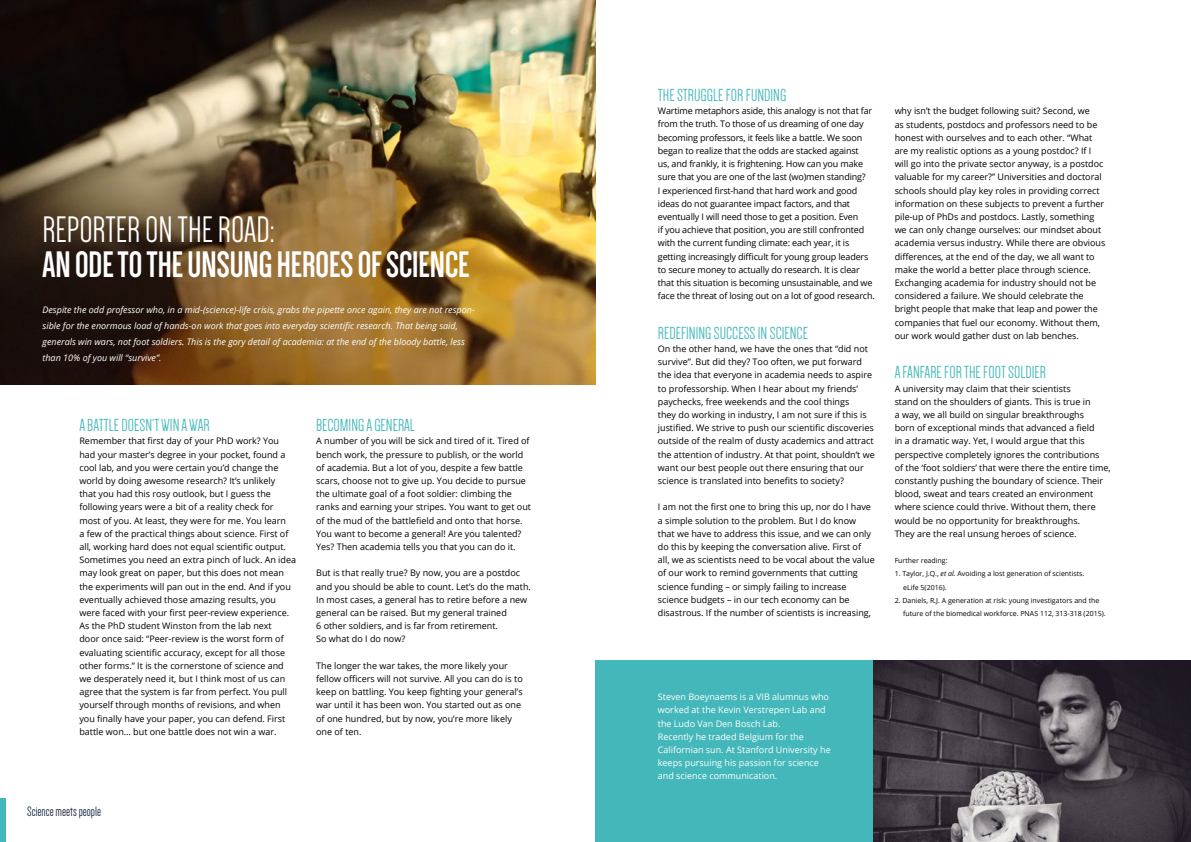
<style>
.page{position:relative;width:1191px;height:842px;background:#fff}
.page>*{position:absolute;margin:0;border:0;box-sizing:border-box;transform-origin:0 0}
.t1{font:700 38px "Dense";color:#fff}
.t2{font:38px "Dense";color:#fff}
.t3{font:18px "Dense";color:#43b7ba}
.t4{font:14px "Dense";color:#1b2944}
.t5{font:9px/13.2px "Open Sans";color:#000}
.t6{font:italic 9px/16px "Open Sans";color:#fff}
.t7{font:9px/13.2px "Open Sans";color:#fff}
.t8{font:7px/13.2px "Open Sans";color:#000}
.s1{font-style:italic}
</style>
<div class="page">
<div style="left:0;top:798px;width:6px;height:44px;background:#43b7ba"></div>
<img style="left:0;top:0;width:595px;height:384px">
<img style="left:873px;top:660px;width:318px;height:182px">
<div style="left:595px;top:660px;width:278px;height:182px;background:#43b7ba"></div>
<h1 class="t2" style="left:43px;top:211px;width:234px">REPORTER ON THE ROAD:</h1>
<h1 class="t1" style="left:43px;top:245px;width:428px">AN ODE TO THE UNSUNG HEROES OF SCIENCE</h1>
<p class="t6" style="left:43px;top:301px;width:434px">Despite the odd professor who, in a mid-(science)-life crisis, grabs the pipette once again, they are not respon&shy;sible for the enormous load of hands-on work that goes into everyday scientific research. That being said, generals win wars, not foot soldiers. This is the gory detail of academia: at the end of the bloody battle, less than 10% of you will “survive”.</p>
<h2 class="t3" style="left:79px;top:416px;width:132px">A BATTLE DOESN’T WIN A WAR</h2>
<p class="t5" style="left:79px;top:434px;width:218px">Remember that first day of your PhD work? You had your master’s degree in your pocket, found a cool lab, and you were certain you’d change the world by doing awesome research? It’s unlikely<br>that you had this rosy outlook, but I guess the following years were a bit of a reality check for most of you. At least, they were for me. You learn<br>a few of the practical things about science. First of all, working hard does not equal scientific output.<br>Sometimes you need an extra pinch of luck. An idea may look great on paper, but this does not mean the experiments will pan out in the end. And if you eventually achieved those amazing results, you were faced with your first peer-review experience.<br>As the PhD student Winston from the lab next<br>door once said: “Peer-review is the worst form of evaluating scientific accuracy, except for all those other forms.” It is the cornerstone of science and we desperately need it, but I think most of us can agree that the system is far from perfect. You pull yourself through months of revisions, and when you finally have your paper, you can defend. First battle won… but one battle does not win a war.</p>
<h2 class="t3" style="left:316px;top:416px;width:100px">BECOMING A GENERAL</h2>
<p class="t5" style="left:316px;top:434px;width:216px">A number of you will be sick and tired of it. Tired of bench work, the pressure to publish, or the world of academia. But a lot of you, despite a few battle scars, choose not to give up. You decide to pursue the ultimate goal of a foot soldier: climbing the ranks and earning your stripes. You want to get out of the mud of the battlefield and onto that horse.<br>You want to become a general! Are you talented?<br>Yes? Then academia tells you that you can do it.</p>
<p class="t5" style="left:316px;top:566px;width:216px">But is that really true? By now, you are a postdoc and you should be able to count. Let’s do the math.<br>In most cases, a general has to retire before a new general can be raised. But my general trained<br>6 other soldiers, and is far from retirement.<br>So what do I do now?</p>
<p class="t5" style="left:316px;top:659px;width:208px">The longer the war takes, the more likely your fellow officers will not survive. All you can do is to keep on battling. You keep fighting your general’s war until it has been won. You started out as one of one hundred, but by now, you’re more likely one of ten.</p>
<h3 class="t4" style="left:27px;top:804px;width:75px">Science meets people</h3>
<h2 class="t3" style="left:658px;top:86px;width:130px">THE STRUGGLE FOR FUNDING</h2>
<p class="t5" style="left:658px;top:104px;width:218px">Wartime metaphors aside, this analogy is not that far from the truth. To those of us dreaming of one day becoming professors, it feels like a battle. We soon began to realize that the odds are stacked against<br>us, and frankly, it is frightening. How can you make sure that you are one of the last (wo)men standing?<br>I experienced first-hand that hard work and good ideas do not guarantee impact factors, and that eventually I will need those to get a position. Even<br>if you achieve that position, you are still confronted with the current funding climate: each year, it is getting increasingly difficult for young group leaders to secure money to actually do research. It is clear that this situation is becoming unsustainable, and we face the threat of losing out on a lot of good research.</p>
<h2 class="t3" style="left:658px;top:324px;width:152px">REDEFINING SUCCESS IN SCIENCE</h2>
<p class="t5" style="left:658px;top:342px;width:218px">On the other hand, we have the ones that “did not survive”. But did they? Too often, we put forward the idea that everyone in academia needs to aspire to professorship. When I hear about my friends’ paychecks, free weekends and the cool things<br>they do working in industry, I am not sure if this is justified. We strive to push our scientific discoveries outside of the realm of dusty academics and attract the attention of industry. At that point, shouldn’t we want our best people out there ensuring that our science is translated into benefits to society?</p>
<p class="t5" style="left:658px;top:500px;width:218px">I am not the first one to bring this up, nor do I have a simple solution to the problem. But I do know that we have to address this issue, and we can only do this by keeping the conversation alive. First of all, we as scientists need to be vocal about the value of our work to remind governments that cutting science funding – or simply failing to increase science budgets – in our tech economy can be disastrous. If the number of scientists is increasing,</p>
<p class="t5" style="left:894px;top:104px;width:212px">why isn’t the budget following suit? Second, we<br>as students, postdocs and professors need to be honest with ourselves and to each other. “What are my realistic options as a young postdoc? If I will go into the private sector anyway, is a postdoc valuable for my career?” Universities and doctoral schools should play key roles in providing correct information on these subjects to prevent a further pile-up of PhDs and postdocs. Lastly, something we can only change ourselves: our mindset about academia versus industry. While there are obvious differences, at the end of the day, we all want to make the world a better place through science.<br>Exchanging academia for industry should not be considered a failure. We should celebrate the bright people that make that leap and power the companies that fuel our economy. Without them, our work would gather dust on lab benches.</p>
<h2 class="t3" style="left:894px;top:364px;width:153px">A FANFARE FOR THE FOOT SOLDIER</h2>
<p class="t5" style="left:894px;top:381px;width:217px">A university may claim that their scientists<br>stand on the shoulders of giants. This is true in<br>a way, we all build on singular breakthroughs<br>born of exceptional minds that advanced a field<br>in a dramatic way. Yet, I would argue that this perspective completely ignores the contributions<br>of the ‘foot soldiers’ that were there the entire time, constantly pushing the boundary of science. Their blood, sweat and tears created an environment where science could thrive. Without them, there would be no opportunity for breakthroughs.<br>They are the real unsung heroes of science.</p>
<p class="t8" style="left:894px;top:554px;width:54px">Further reading:</p>
<p class="t8" style="left:903px;top:567px;width:183px;text-indent:-9px">1. Taylor, J.Q., <span class="s1">et al.</span> Avoiding a lost generation of scientists. eLife 5(2016).</p>
<p class="t8" style="left:903px;top:593px;width:204px;text-indent:-9px">2. Daniels, R.J. A generation at risk: young investigators and the future of the biomedical workforce. PNAS 112, 313-318 (2015).</p>
<p class="t7" style="left:658px;top:690px;width:174px">Steven Boeynaems is a VIB alumnus who worked at the Kevin Verstrepen Lab and the Ludo Van Den Bosch Lab.<br>Recently he traded Belgium for the Californian sun. At Stanford University he keeps pursuing his passion for science and science communication.</p>
</div>
